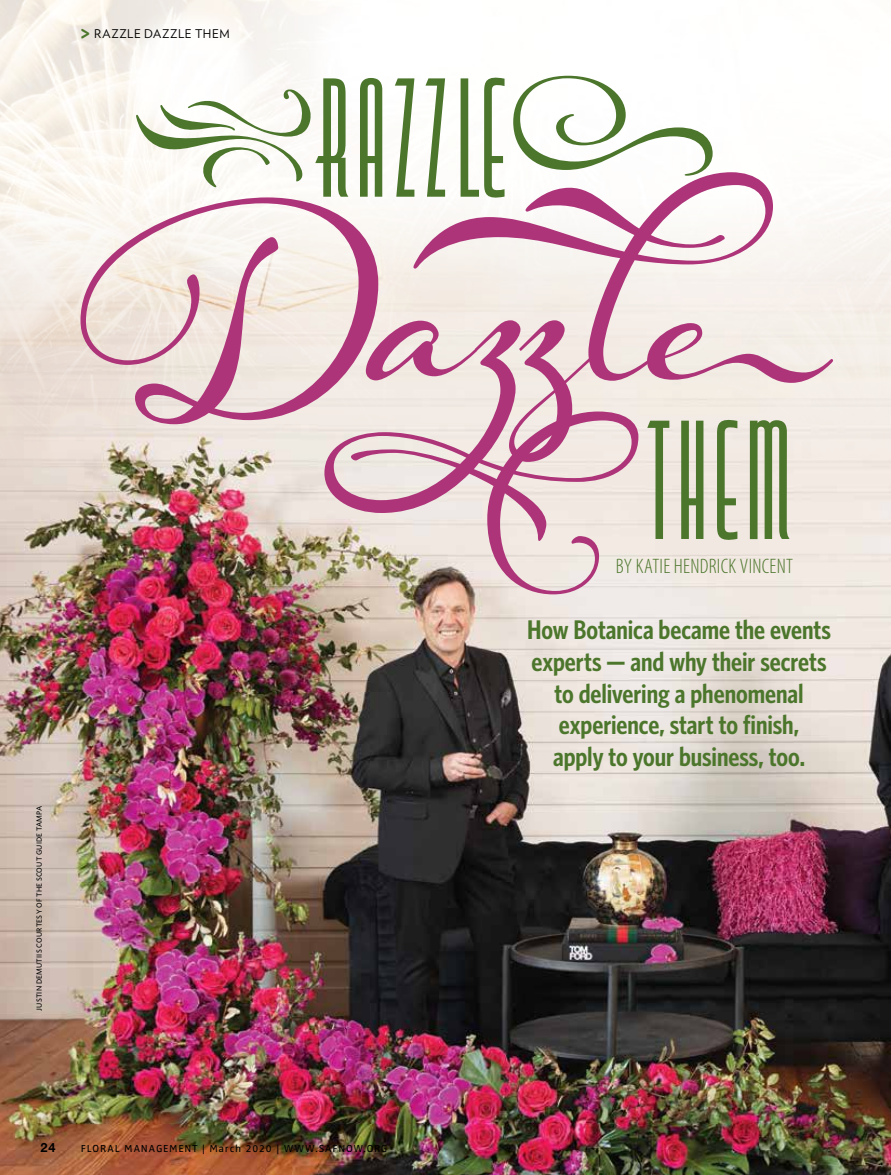
<style>
.page{position:relative;width:891px;height:1175px;background:#fff}
.page>*{position:absolute;margin:0;border:0;box-sizing:border-box;transform-origin:0 0}
.t1{font:345px "Hummingbird";color:#ae3479}
.t2{font:147.45px "Capitol Light Capitals";letter-spacing:-.01em;color:#4c762c}
.t3{font:600 27px/31.5px "Whitney Condensed";color:#4c762c;text-align:center}
.p_byline{font:300 condensed 21px "Myriad Pro";letter-spacing:.015em;color:#4c762c}
.t4{font:700 12.75px "Helvetica Neue LT Std";color:#000}
.h1_eyebrow{font:12px "Verlag";letter-spacing:.045em;color:#000}
.t5{font:10.5px "Zwo Corr Pro";letter-spacing:.055em;color:#000}
.p_credit{font:500 7.5px "Whitney";letter-spacing:.03em;color:#000}
.s1{font-family:"Helvetica Rounded LT Std";font-weight:900;font-size:18.75px;color:#4c762c}
</style>
<div class="page">
<img style="left:0;top:873px;width:891px;height:301px">
<img style="left:0;top:0;width:891px;height:873px">
<svg style="left:123px;top:63px;width:194px;height:146px"></svg>
<svg style="left:513px;top:76px;width:200px;height:100px"></svg>
<p class="h1_eyebrow" style="left:81px;top:25px;width:150px"><span class="s1">&gt;</span> RAZZLE DAZZLE THEM</p>
<p class="t2" style="left:313px;top:46px;width:199px">RAZZLE</p>
<p class="t1" style="left:82px;top:56px;width:865px">Dazzle</p>
<p class="t2" style="left:646px;top:388px;width:151px">THEM</p>
<p class="p_byline" style="left:616px;top:555px;width:179px">BY KATIE HENDRICK VINCENT</p>
<p class="p_credit" style="left:34px;top:1010px;width:207px;rotate:-90deg">JUSTIN DEMUTIIS COURTESY OF THE SCOUT GUIDE TAMPA</p>
<p class="t4" style="left:40px;top:1140px;width:17px">24</p>
<p class="t5" style="left:81px;top:1141px;width:308px">FLORAL MANAGEMENT | March 2020 | WWW.SAFNOW.ORG</p>
<p class="t3" style="left:527px;top:613px;width:305px">How Botanica became the events experts — and why their secrets to delivering a phenomenal experience, start to finish,<br>apply to your business, too.</p>
</div>
